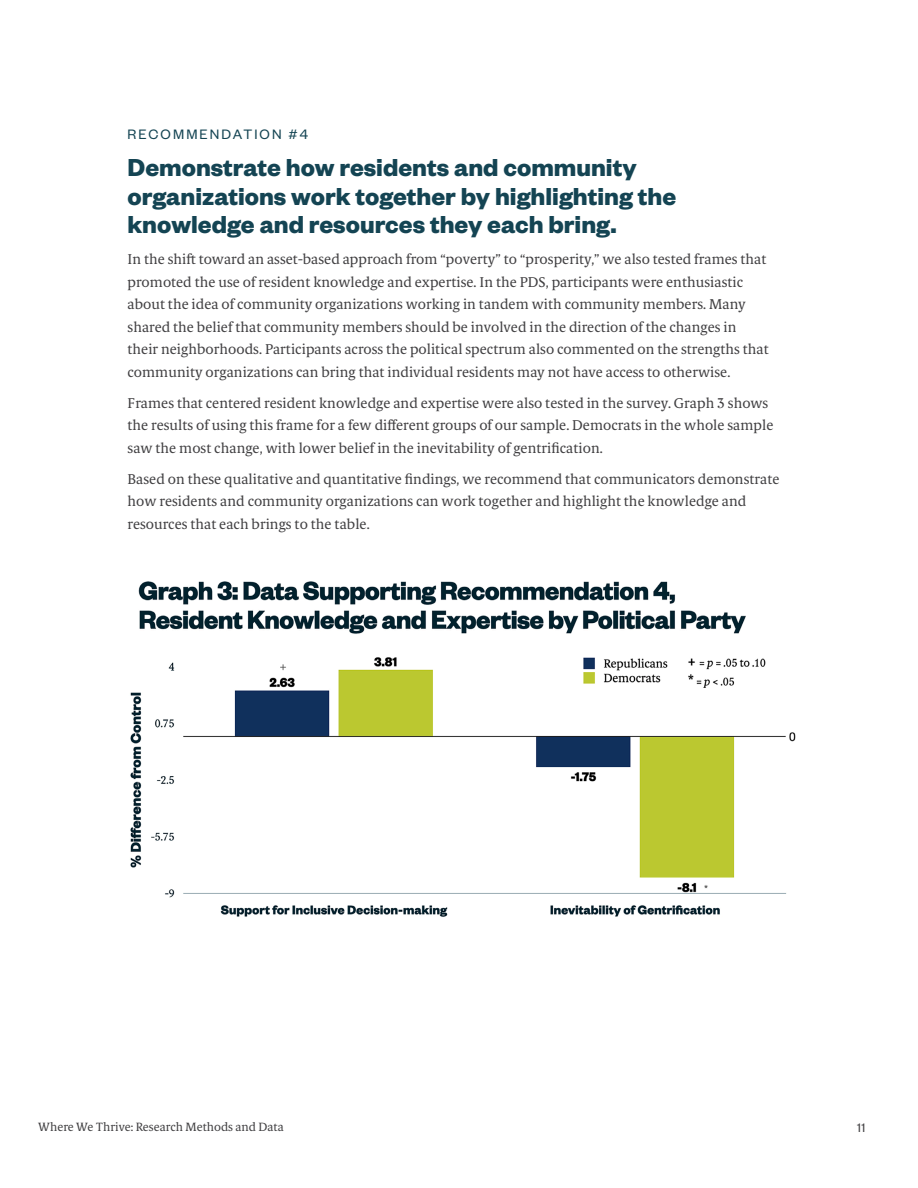
<style>
.page{position:relative;width:918px;height:1188px;background:#fff}
.page>*{position:absolute;margin:0;border:0;box-sizing:border-box;transform-origin:0 0}
.t1{font:700 27px/28.5px "Founders Grotesk";color:#144453}
.Kicker{font:15px "Founders Grotesk";letter-spacing:.14em;color:#144453}
.Body{font:14.25px/22.5px "Berlingske Serif Tx";color:#414042}
.t2{font:13.5px "Founders Grotesk";color:#414042}
.t3{font:12px "Berlingske Serif Tx";color:#414042}
</style>
<div class="page">
<img style="left:130px;top:581px;width:666px;height:336px">
<p class="Kicker" style="left:128px;top:125px;width:182px">RECOMMENDATION #4</p>
<h2 class="t1" style="left:128px;top:152px;width:550px">Demonstrate how residents and community organizations work together by highlighting the knowledge and resources they each bring.</h2>
<p class="Body" style="left:128px;top:248px;width:643px">In the shift toward an asset-based approach from “poverty” to “prosperity,” we also tested frames that promoted the use of resident knowledge and expertise. In the PDS, participants were enthusiastic about the idea of community organizations working in tandem with community members. Many shared the belief that community members should be involved in the direction of the changes in their neighborhoods. Participants across the political spectrum also commented on the strengths that community organizations can bring that individual residents may not have access to otherwise.</p>
<p class="Body" style="left:128px;top:391px;width:647px">Frames that centered resident knowledge and expertise were also tested in the survey. Graph 3 shows the results of using this frame for a few different groups of our sample. Democrats in the whole sample saw the most change, with lower belief in the inevitability of gentrification.</p>
<p class="Body" style="left:128px;top:467px;width:654px">Based on these qualitative and quantitative findings, we recommend that communicators demonstrate how residents and community organizations can work together and highlight the knowledge and resources that each brings to the table.</p>
<p class="t3" style="left:38px;top:1118px;width:247px">Where We Thrive: Research Methods and Data</p>
<p class="t2" style="left:857px;top:1119px;width:10px">11</p>
</div>
